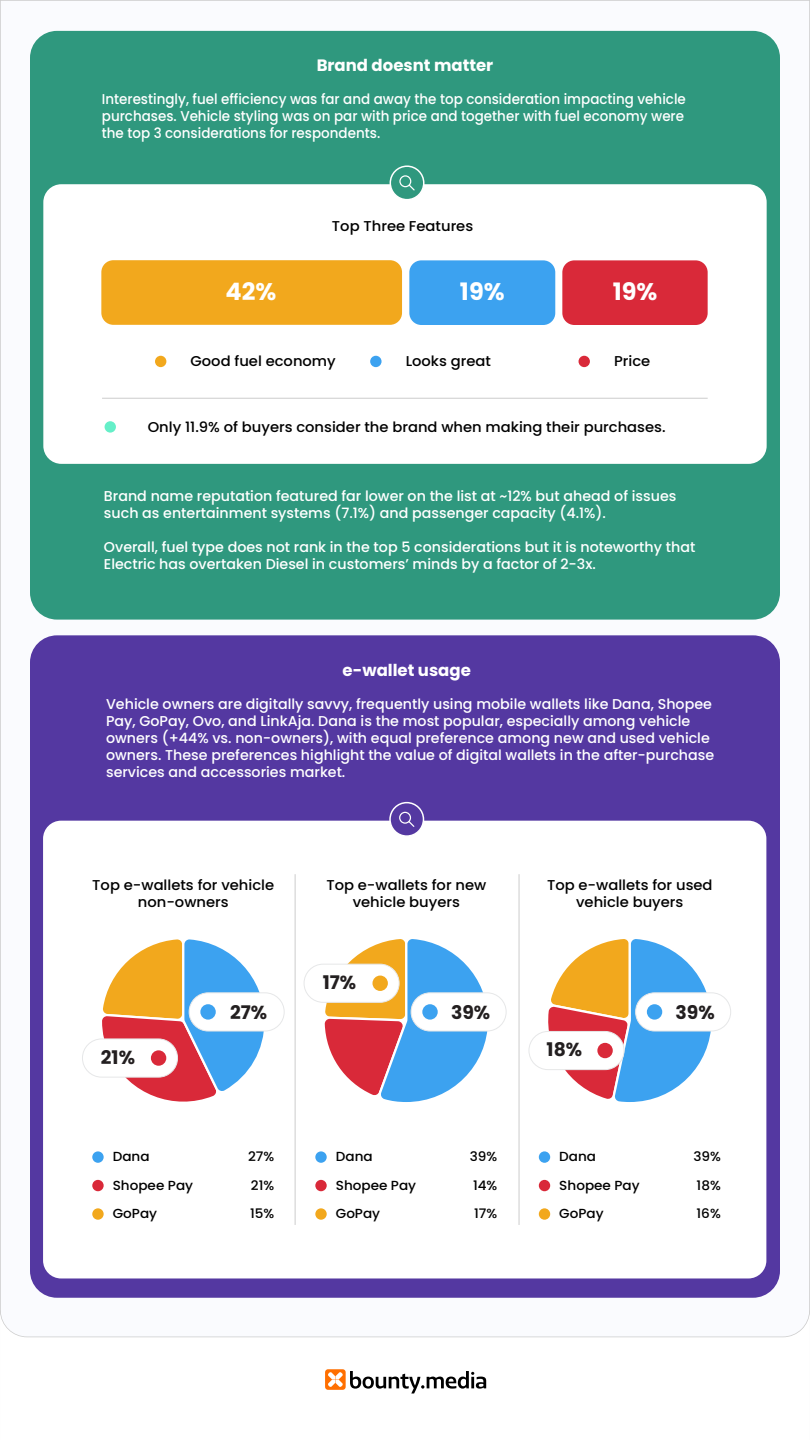
<style>
.page{position:relative;width:810px;height:1440px;background:#fff}
.page>*{position:absolute;margin:0;border:0;box-sizing:border-box;transform-origin:0 0}
.t1{font:700 24px "Poppins";color:#fff}
.t2{font:700 18.75px "Poppins";color:#231f20}
.t3{font:700 16.5px "Poppins";color:#fff}
.t4{font:500 14.25px/17.1px "Poppins";color:#fff}
.t5{font:500 14.25px/17.1px "Poppins";color:#000;text-align:center}
.t6{font:500 14.25px/17.1px "Poppins";color:#fff;scale:.95 1}
.t7{font:500 13.12px/28.4px "Poppins";color:#000}
</style>
<div class="page">
<svg style="left:0;top:1310px;width:810px;height:79px"></svg>
<svg style="left:325px;top:1369px;width:161px;height:25px"></svg>
<div style="left:30px;top:31px;width:750px;height:589px;background:#2f987e;border-radius:27px"></div>
<div style="left:43px;top:184px;width:724px;height:280px;background:#fff;border-radius:18px"></div>
<div style="left:390px;top:166px;width:34px;height:34px;background:#2f987e;border-radius:50%"></div>
<div style="left:390px;top:165px;width:35px;height:35px;border:2px solid #fff;border-radius:50%"></div>
<div style="left:399px;top:175px;width:12px;height:12px;border:1px solid #fff;border-radius:50%"></div>
<svg style="left:408px;top:184px;width:7px;height:7px"></svg>
<div style="left:101px;top:260px;width:301px;height:65px;background:#f2a81d;border-radius:12px"></div>
<div style="left:409px;top:260px;width:146px;height:65px;background:#3ca2f0;border-radius:12px"></div>
<div style="left:562px;top:260px;width:146px;height:65px;background:#d92939;border-radius:12px"></div>
<div style="left:155px;top:356px;width:11px;height:11px;background:#f2a81d;border-radius:50%"></div>
<div style="left:370px;top:356px;width:12px;height:11px;background:#3ca2f0;border-radius:50%"></div>
<div style="left:579px;top:356px;width:11px;height:11px;background:#d92939;border-radius:50%"></div>
<div style="left:105px;top:421px;width:11px;height:12px;background:#65efc8;border-radius:50%"></div>
<hr style="left:102px;top:398px;width:606px;height:1px;background:#ccc">
<div style="left:30px;top:635px;width:750px;height:663px;background:#5438a1;border-radius:27px"></div>
<div style="left:43px;top:821px;width:723px;height:457px;background:#fff;border-radius:18px"></div>
<div style="left:390px;top:803px;width:33px;height:33px;background:#5438a1;border-radius:50%"></div>
<div style="left:389px;top:802px;width:35px;height:35px;border:2px solid #fff;border-radius:50%"></div>
<div style="left:399px;top:812px;width:12px;height:12px;border:1px solid #fff;border-radius:50%"></div>
<svg style="left:407px;top:820px;width:8px;height:7px"></svg>
<hr style="left:295px;top:874px;width:1px;height:351px;background:#ccc">
<hr style="left:519px;top:874px;width:1px;height:351px;background:#ccc">
<div style="left:539px;top:1208px;width:11px;height:12px;background:#f2a81d;border-radius:50%"></div>
<div style="left:539px;top:1151px;width:11px;height:12px;background:#3ca2f0;border-radius:50%"></div>
<div style="left:539px;top:1180px;width:11px;height:11px;background:#d92939;border-radius:50%"></div>
<svg style="left:543px;top:939px;width:171px;height:163px"></svg>
<div style="left:636px;top:993px;width:95px;height:38px;background:#fff;border-radius:19px"></div>
<div style="left:635px;top:992px;width:96px;height:39px;border:1px solid #e6e7e8;border-radius:19px"></div>
<div style="left:647px;top:1004px;width:15px;height:16px;background:#3ca2f0;border-radius:8px"></div>
<div style="left:529px;top:1031px;width:95px;height:39px;background:#fff;border-radius:19px"></div>
<div style="left:529px;top:1031px;width:95px;height:39px;border:1px solid #e6e7e8;border-radius:19px"></div>
<div style="left:597px;top:1043px;width:16px;height:15px;background:#d92939;border-radius:50%"></div>
<svg style="left:324px;top:939px;width:165px;height:163px"></svg>
<div style="left:411px;top:993px;width:95px;height:38px;background:#fff;border-radius:19px"></div>
<div style="left:411px;top:992px;width:96px;height:39px;border:1px solid #e6e7e8;border-radius:19px"></div>
<div style="left:422px;top:1004px;width:16px;height:16px;background:#3ca2f0;border-radius:8px"></div>
<div style="left:304px;top:964px;width:95px;height:38px;background:#fff;border-radius:19px"></div>
<div style="left:304px;top:964px;width:96px;height:39px;border:1px solid #e6e7e8;border-radius:19px"></div>
<div style="left:372px;top:976px;width:16px;height:15px;background:#f2a81d;border-radius:50%"></div>
<div style="left:315px;top:1208px;width:12px;height:12px;background:#f2a81d;border-radius:50%"></div>
<div style="left:315px;top:1151px;width:12px;height:12px;background:#3ca2f0;border-radius:50%"></div>
<div style="left:315px;top:1180px;width:12px;height:11px;background:#d92939;border-radius:50%"></div>
<div style="left:92px;top:1208px;width:12px;height:12px;background:#f2a81d;border-radius:50%"></div>
<div style="left:92px;top:1151px;width:12px;height:12px;background:#3ca2f0;border-radius:50%"></div>
<div style="left:92px;top:1180px;width:12px;height:11px;background:#d92939;border-radius:50%"></div>
<svg style="left:99px;top:939px;width:168px;height:163px"></svg>
<div style="left:189px;top:993px;width:95px;height:38px;background:#fff;border-radius:19px"></div>
<div style="left:189px;top:992px;width:96px;height:39px;border:1px solid #e6e7e8;border-radius:19px"></div>
<div style="left:200px;top:1004px;width:16px;height:16px;background:#3ca2f0;border-radius:8px"></div>
<div style="left:82px;top:1039px;width:96px;height:38px;background:#fff;border-radius:19px"></div>
<div style="left:82px;top:1039px;width:96px;height:39px;border:1px solid #e6e7e8;border-radius:19px"></div>
<div style="left:151px;top:1050px;width:15px;height:16px;background:#d92939;border-radius:8px"></div>
<p class="t3" style="left:317px;top:56px;width:178px">Brand doesnt matter</p>
<p class="t6" style="left:102px;top:91px;width:616px">Interestingly, fuel efficiency was far and away the top consideration impacting vehicle purchases. Vehicle styling was on par with price and together with fuel economy were the top 3 considerations for respondents.</p>
<p class="t5" style="left:332px;top:217px;width:143px">Top Three Features</p>
<h1 class="t1" style="left:225px;top:277px;width:52px">42%</h1>
<h1 class="t1" style="left:460px;top:277px;width:46px">19%</h1>
<h1 class="t1" style="left:613px;top:277px;width:46px">19%</h1>
<p class="t5" style="left:191px;top:353px;width:147px">Good fuel economy</p>
<p class="t5" style="left:406px;top:353px;width:87px">Looks great</p>
<p class="t5" style="left:614px;top:353px;width:38px">Price</p>
<p class="t5" style="left:148px;top:418px;width:519px">Only 11.9% of buyers consider the brand when making their purchases.</p>
<p class="t4" style="left:104px;top:488px;width:574px">Brand name reputation featured far lower on the list at ~12% but ahead of issues such as entertainment systems (7.1%) and passenger capacity (4.1%).</p>
<p class="t4" style="left:104px;top:539px;width:593px">Overall, fuel type does not rank in the top 5 considerations but it is noteworthy that<br>Electric has overtaken Diesel in customers’ minds by a factor of 2-3x.</p>
<p class="t3" style="left:343px;top:660px;width:130px">e-wallet usage</p>
<p class="t4" style="left:106px;top:695px;width:610px">Vehicle owners are digitally savvy, frequently using mobile wallets like Dana, Shopee Pay, GoPay, Ovo, and LinkAja. Dana is the most popular, especially among vehicle owners (+44% vs. non-owners), with equal preference among new and used vehicle owners. These preferences highlight the value of digital wallets in the after-purchase services and accessories market.</p>
<p class="t5" style="left:92px;top:877px;width:183px">Top e-wallets for vehicle non-owners</p>
<p class="t5" style="left:326px;top:877px;width:161px">Top e-wallets for new vehicle buyers</p>
<p class="t5" style="left:547px;top:877px;width:167px">Top e-wallets for used vehicle buyers</p>
<h2 class="t2" style="left:323px;top:971px;width:35px">17%</h2>
<h2 class="t2" style="left:230px;top:1001px;width:39px">27%</h2>
<h2 class="t2" style="left:451px;top:1001px;width:41px">39%</h2>
<h2 class="t2" style="left:676px;top:1001px;width:41px">39%</h2>
<h2 class="t2" style="left:101px;top:1046px;width:36px">21%</h2>
<h2 class="t2" style="left:547px;top:1039px;width:37px">18%</h2>
<p class="t7" style="left:113px;top:1143px;width:38px">Dana</p>
<p class="t7" style="left:248px;top:1143px;width:28px">27%</p>
<p class="t7" style="left:336px;top:1143px;width:38px">Dana</p>
<p class="t7" style="left:470px;top:1143px;width:29px">39%</p>
<p class="t7" style="left:559px;top:1143px;width:38px">Dana</p>
<p class="t7" style="left:693px;top:1143px;width:29px">39%</p>
<p class="t7" style="left:113px;top:1171px;width:82px">Shopee Pay<br>GoPay</p>
<p class="t7" style="left:251px;top:1171px;width:25px">21%</p>
<p class="t7" style="left:250px;top:1199px;width:26px">15%</p>
<p class="t7" style="left:336px;top:1171px;width:82px">Shopee Pay<br>GoPay</p>
<p class="t7" style="left:473px;top:1171px;width:26px">14%</p>
<p class="t7" style="left:474px;top:1199px;width:25px">17%</p>
<p class="t7" style="left:559px;top:1171px;width:82px">Shopee Pay<br>GoPay</p>
<p class="t7" style="left:697px;top:1171px;width:26px">18%</p>
<p class="t7" style="left:697px;top:1199px;width:26px">16%</p>
</div>
